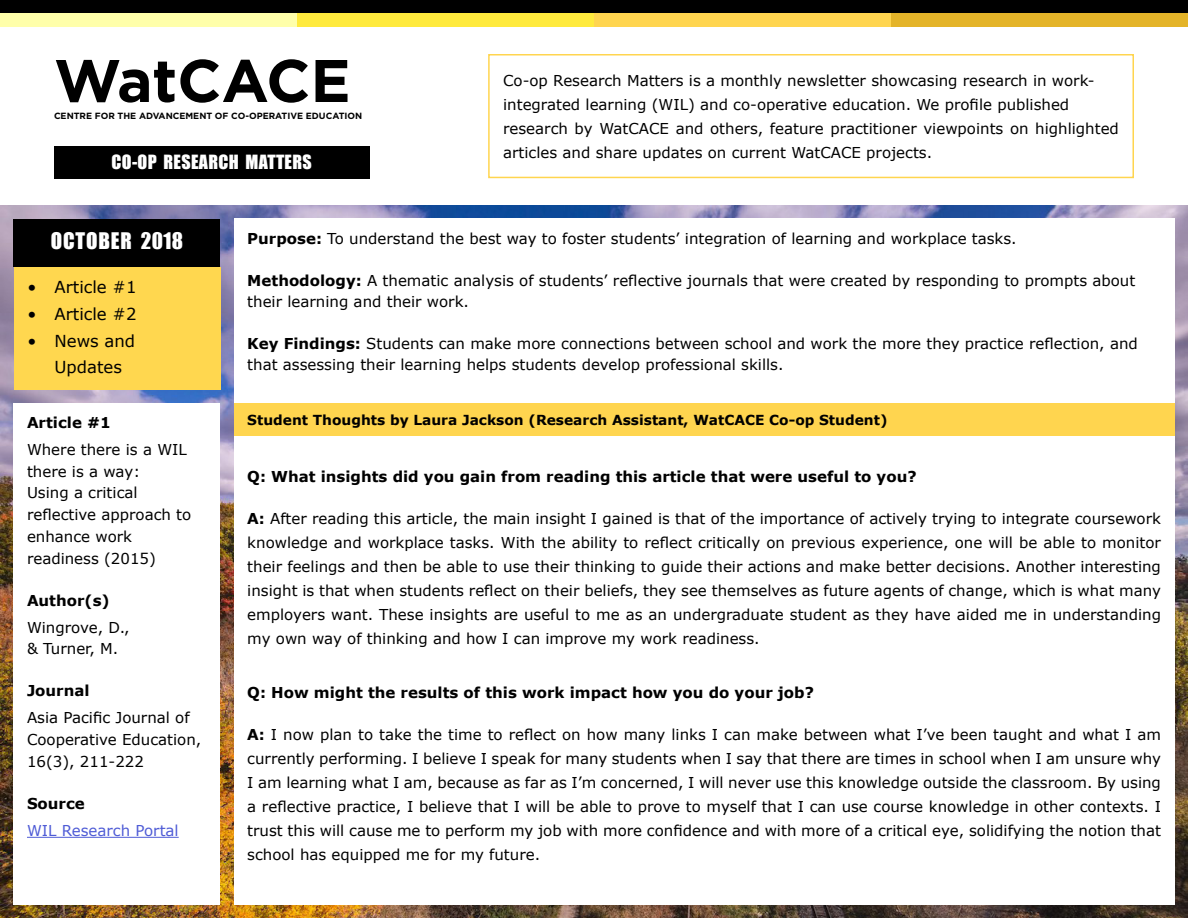
<style>
.page{position:relative;width:1188px;height:918px;background:#fff}
.page>*{position:absolute;margin:0;border:0;box-sizing:border-box;transform-origin:0 0}
.t1{font:700 60px "Gotham";letter-spacing:-.005em;color:#000}
.t2{font:21px "Impact";letter-spacing:.04em;color:#fff}
.t3{font:18px "Impact";letter-spacing:.02em;color:#fff}
.t4{font:16.5px/25.8px "Verdana";color:#000}
.t5{font:15px/24px "Verdana";color:#000}
.t6{font:700 15px "Verdana";color:#000}
.t7{font:15px/27px "Verdana";color:#4f5cd6}
.t8{font:700 13.8px "Verdana";color:#000}
.t9{font:700 9px "Gotham";color:#000}
.s1{font-weight:700}
.s2{font-weight:700;color:#000}
</style>
<div class="page">
<img style="left:0;top:205px;width:1188px;height:713px">
<div style="left:0;top:0;width:1188px;height:14px;background:#000"></div>
<div style="left:0;top:14px;width:297px;height:13px;background:#ffa"></div>
<div style="left:297px;top:14px;width:297px;height:13px;background:#ffea3d"></div>
<div style="left:594px;top:14px;width:297px;height:13px;background:#ffd54f"></div>
<div style="left:891px;top:14px;width:297px;height:13px;background:#e4b429"></div>
<div style="left:488px;top:54px;width:646px;height:124px;border:2px solid #ffd54f"></div>
<div style="left:54px;top:146px;width:315px;height:32px;background:#000"></div>
<div style="left:14px;top:267px;width:206px;height:123px;background:#ffd74f"></div>
<div style="left:14px;top:219px;width:206px;height:48px;background:#000"></div>
<div style="left:14px;top:403px;width:206px;height:501px;background:#fff"></div>
<hr style="left:27px;top:837px;width:152px;height:1px;background:#4f5cd6">
<div style="left:234px;top:219px;width:940px;height:262px;background:#fff"></div>
<div style="left:234px;top:457px;width:940px;height:447px;background:#fff"></div>
<div style="left:234px;top:404px;width:940px;height:32px;background:#ffd54f"></div>
<h1 class="t1" style="left:54px;top:41px;width:298px">WatCACE</h1>
<h1 class="t9" style="left:54px;top:110px;width:310px">CENTRE FOR THE ADVANCEMENT OF CO-OPERATIVE EDUCATION</h1>
<h1 class="t3" style="left:111px;top:148px;width:202px">CO-OP RESEARCH MATTERS</h1>
<p class="t5" style="left:503px;top:68px;width:617px">Co-op Research Matters is a monthly newsletter showcasing research in work&shy;integrated learning (WIL) and co-operative education. We profile published research by WatCACE and others, feature practitioner viewpoints on highlighted articles and share updates on current WatCACE projects.</p>
<h2 class="t2" style="left:51px;top:224px;width:134px">OCTOBER 2018</h2>
<p class="t4" style="left:28px;top:274px;width:111px">• Article #1</p>
<p class="t4" style="left:28px;top:301px;width:111px">• Article #2</p>
<p class="t4" style="left:55px;top:328px;width:82px;text-indent:-27px">• News and<br>Updates</p>
<p class="t5" style="left:27px;top:409px;width:161px;line-height:27px"><span class="s1">Article #1<br></span>Where there is a WIL</p>
<p class="t5" style="left:27px;top:460px;width:166px;line-height:21.8px">there is a way:<br>Using a critical reflective approach to enhance work readiness (2015)</p>
<p class="t5" style="left:27px;top:587px;width:104px;line-height:27px"><span class="s1">Author(s)<br></span>Wingrove, D.,</p>
<p class="t5" style="left:27px;top:637px;width:93px">&amp; Turner, M.</p>
<p class="t5" style="left:27px;top:677px;width:164px;line-height:27px"><span class="s1">Journal<br></span>Asia Pacific Journal of</p>
<p class="t5" style="left:27px;top:729px;width:176px;line-height:21.8px">Cooperative Education,<br>16(3), 211-222</p>
<p class="t7" style="left:27px;top:790px;width:153px"><span class="s2">Source<br></span>WIL Research Portal</p>
<p class="t5" style="left:247px;top:226px;width:771px"><span class="s1">Purpose:</span> To understand the best way to foster students’ integration of learning and workplace tasks.</p>
<p class="t5" style="left:247px;top:268px;width:890px"><span class="s1">Methodology:</span> A thematic analysis of students’ reflective journals that were created by responding to prompts about</p>
<p class="t5" style="left:247px;top:289px;width:223px">their learning and their work.</p>
<p class="t5" style="left:247px;top:333px;width:892px;line-height:21px"><span class="s1">Key Findings:</span> Students can make more connections between school and work the more they practice reflection, and that assessing their learning helps students develop professional skills.</p>
<p class="t8" style="left:247px;top:410px;width:642px">Student Thoughts by Laura Jackson (Research Assistant, WatCACE Co-op Student)</p>
<p class="t6" style="left:247px;top:466px;width:671px">Q: What insights did you gain from reading this article that were useful to you?</p>
<p class="t5" style="left:247px;top:506px;width:915px;text-align:justify"><span class="s1">A:</span> After reading this article, the main insight I gained is that of the importance of actively trying to integrate coursework knowledge and workplace tasks. With the ability to reflect critically on previous experience, one will be able to monitor their feelings and then be able to use their thinking to guide their actions and make better decisions. Another interesting insight is that when students reflect on their beliefs, they see themselves as future agents of change, which is what many employers want. These insights are useful to me as an undergraduate student as they have aided me in understanding my own way of thinking and how I can improve my work readiness.</p>
<p class="t6" style="left:247px;top:682px;width:568px">Q: How might the results of this work impact how you do your job?</p>
<p class="t5" style="left:247px;top:722px;width:915px;text-align:justify"><span class="s1">A:</span> I now plan to take the time to reflect on how many links I can make between what I’ve been taught and what I am currently performing. I believe I speak for many students when I say that there are times in school when I am unsure why I am learning what I am, because as far as I’m concerned, I will never use this knowledge outside the classroom. By using a reflective practice, I believe that I will be able to prove to myself that I can use course knowledge in other contexts. I trust this will cause me to perform my job with more confidence and with more of a critical eye, solidifying the notion that school has equipped me for my future.</p>
</div>
